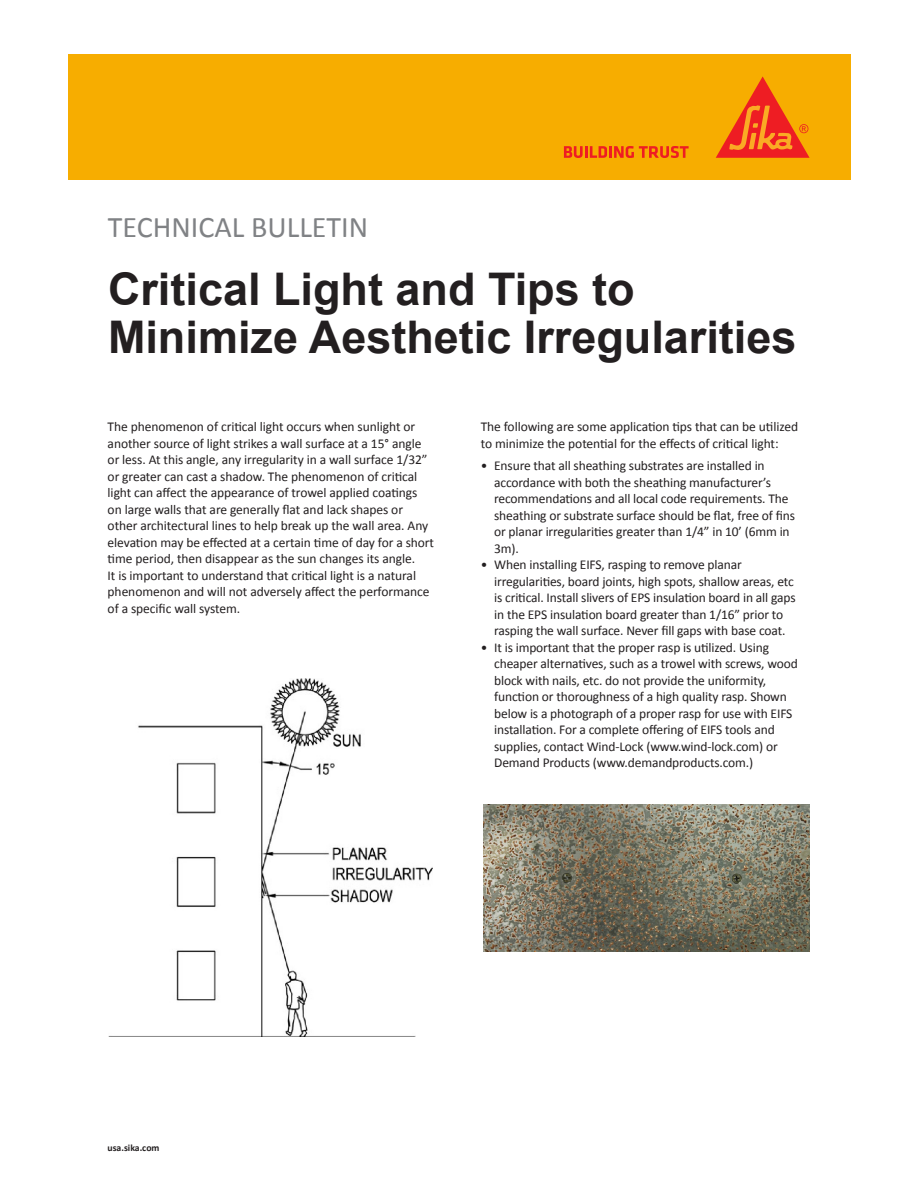
<style>
.page{position:relative;width:918px;height:1188px;background:#fff}
.page>*{position:absolute;margin:0;border:0;box-sizing:border-box;transform-origin:0 0}
.Product_Name{font:700 45px/48px "Arial";color:#231f20}
.t1{font:30px "Calibri";color:#808285}
.Bullets_Body{font:13.5px/16.5px "Calibri";letter-spacing:-.01em;color:#231f20}
.Body_Copy__indent{font:13.5px/16.5px "Calibri";letter-spacing:-.005em;color:#231f20}
.t2{font:700 9.75px "Calibri";color:#231f20}
</style>
<div class="page">
<div style="left:68px;top:54px;width:783px;height:125px;background:#f7ad00"></div>
<svg style="left:564px;top:146px;width:125px;height:12px"></svg>
<svg style="left:716px;top:76px;width:94px;height:82px"></svg>
<img style="left:108px;top:679px;width:325px;height:358px">
<img style="left:483px;top:804px;width:327px;height:148px">
<h2 class="t1" style="left:108px;top:206px;width:262px">TECHNICAL BULLETIN</h2>
<p class="Product_Name" style="left:108px;top:267px;width:690px">Critical Light and Tips to<br>Minimize Aesthetic Irregularities</p>
<p class="Body_Copy__indent" style="left:108px;top:418px;width:328px">The phenomenon of critical light occurs when sunlight or another source of light strikes a wall surface at a 15° angle or less. At this angle, any irregularity in a wall surface 1/32” or greater can cast a shadow. The phenomenon of critical light can affect the appearance of trowel applied coatings on large walls that are generally flat and lack shapes or other architectural lines to help break up the wall area. Any elevation may be effected at a certain time of day for a short time period, then disappear as the sun changes its angle.<br>It is important to understand that critical light is a natural phenomenon and will not adversely affect the performance of a specific wall system.</p>
<p class="Body_Copy__indent" style="left:481px;top:418px;width:319px">The following are some application tips that can be utilized to minimize the potential for the effects of critical light:</p>
<p class="Bullets_Body" style="left:494px;top:457px;width:302px;text-indent:-14px">• Ensure that all sheathing substrates are installed in accordance with both the sheathing manufacturer’s recommendations and all local code requirements. The sheathing or substrate surface should be flat, free of fins or planar irregularities greater than 1/4” in 10’ (6mm in 3m).</p>
<p class="Bullets_Body" style="left:494px;top:556px;width:303px;text-indent:-14px">• When installing EIFS, rasping to remove planar irregularities, board joints, high spots, shallow areas, etc is critical. Install slivers of EPS insulation board in all gaps in the EPS insulation board greater than 1/16” prior to rasping the wall surface. Never fill gaps with base coat.</p>
<p class="Bullets_Body" style="left:494px;top:639px;width:305px;text-indent:-14px">• It is important that the proper rasp is utilized. Using cheaper alternatives, such as a trowel with screws, wood block with nails, etc. do not provide the uniformity, function or thoroughness of a high quality rasp. Shown below is a photograph of a proper rasp for use with EIFS installation. For a complete offering of EIFS tools and supplies, contact Wind-Lock (www.wind-lock.com) or Demand Products (www.demandproducts.com.)</p>
<p class="t2" style="left:108px;top:1141px;width:54px">usa.sika.com</p>
</div>
